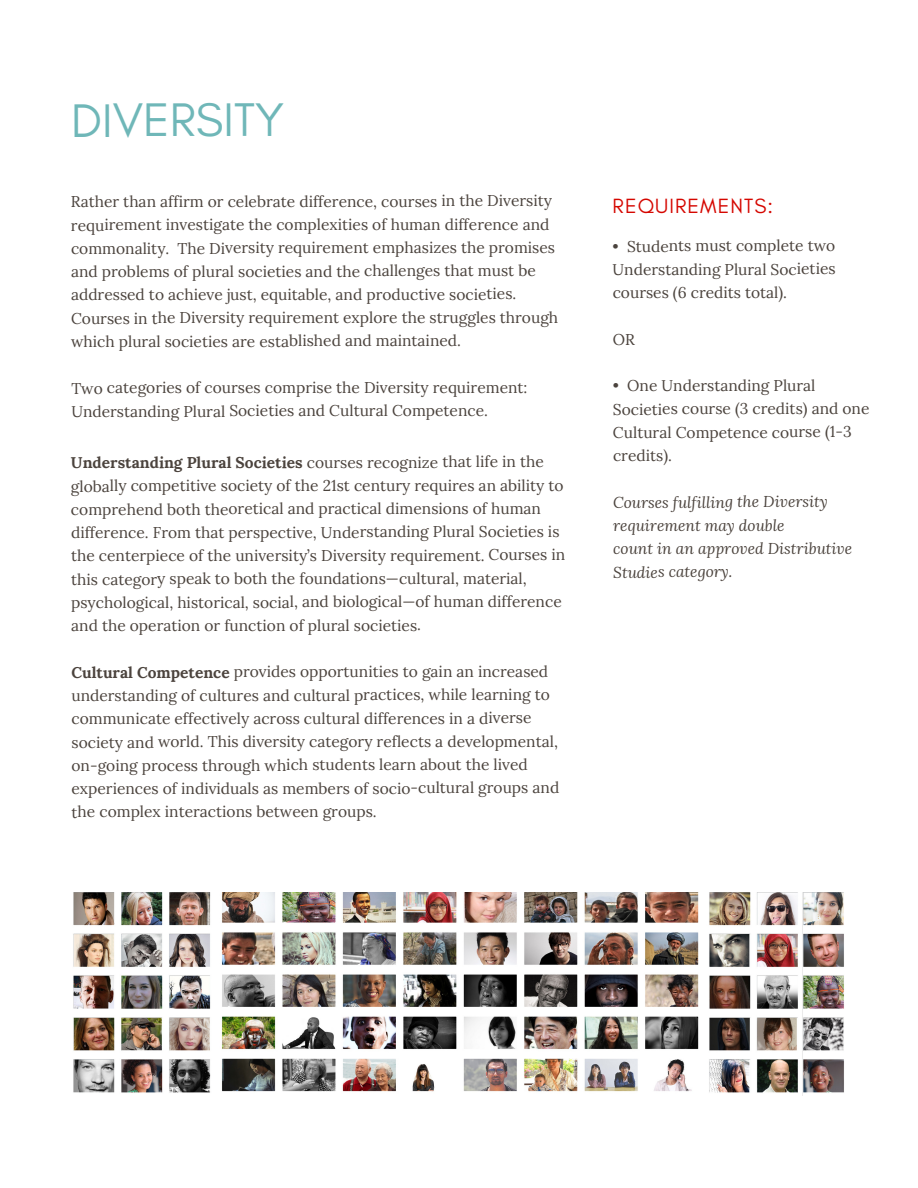
<style>
.page{position:relative;width:918px;height:1188px;background:#fff}
.page>*{position:absolute;margin:0;border:0;box-sizing:border-box;transform-origin:0 0}
.t1{font:48px "Glacial Indifference";color:#6fb7b8}
.t2{font:21px "Glacial Indifference";letter-spacing:.045em;color:#d50700}
.t3{font:15.6px/23.4px "Lora";letter-spacing:-.005em;color:#4b433d}
.t4{font:italic 15.6px/23.2px "Lora";color:#4b433d}
.s1{font-weight:700}
</style>
<div class="page">
<img style="left:73px;top:892px;width:771px;height:204px">
<h1 class="t1" style="left:71px;top:91px;width:215px">DIVERSITY</h1>
<p class="t3" style="left:71px;top:189px;width:489px">Rather than affirm or celebrate difference, courses in the Diversity requirement investigate the complexities of human difference and commonality. The Diversity requirement emphasizes the promises and problems of plural societies and the challenges that must be addressed to achieve just, equitable, and productive societies.<br>Courses in the Diversity requirement explore the struggles through which plural societies are established and maintained.</p>
<p class="t3" style="left:71px;top:376px;width:458px">Two categories of courses comprise the Diversity requirement:<br>Understanding Plural Societies and Cultural Competence.</p>
<p class="t3" style="left:71px;top:450px;width:496px"><span class="s1">Understanding Plural Societies</span> courses recognize that life in the globally competitive society of the 21st century requires an ability to comprehend both theoretical and practical dimensions of human difference. From that perspective, Understanding Plural Societies is the centerpiece of the university’s Diversity requirement. Courses in this category speak to both the foundations—cultural, material, psychological, historical, social, and biological—of human difference and the operation or function of plural societies.</p>
<p class="t3" style="left:71px;top:660px;width:489px"><span class="s1">Cultural Competence</span> provides opportunities to gain an increased understanding of cultures and cultural practices, while learning to communicate effectively across cultural differences in a diverse society and world. This diversity category reflects a developmental, on-going process through which students learn about the lived experiences of individuals as members of socio-cultural groups and the complex interactions between groups.</p>
<h3 class="t2" style="left:613px;top:193px;width:162px">REQUIREMENTS:</h3>
<p class="t3" style="left:613px;top:234px;width:225px;text-align:justify">• Students must complete two Understanding Plural Societies courses (6 credits total).</p>
<p class="t3" style="left:613px;top:327px;width:24px">OR</p>
<p class="t3" style="left:613px;top:374px;width:258px">• One Understanding Plural<br>Societies course (3 credits) and one<br>Cultural Competence course (1-3 credits).</p>
<p class="t4" style="left:613px;top:490px;width:241px">Courses fulfilling the Diversity requirement may double<br>count in an approved Distributive<br>Studies category.</p>
</div>
